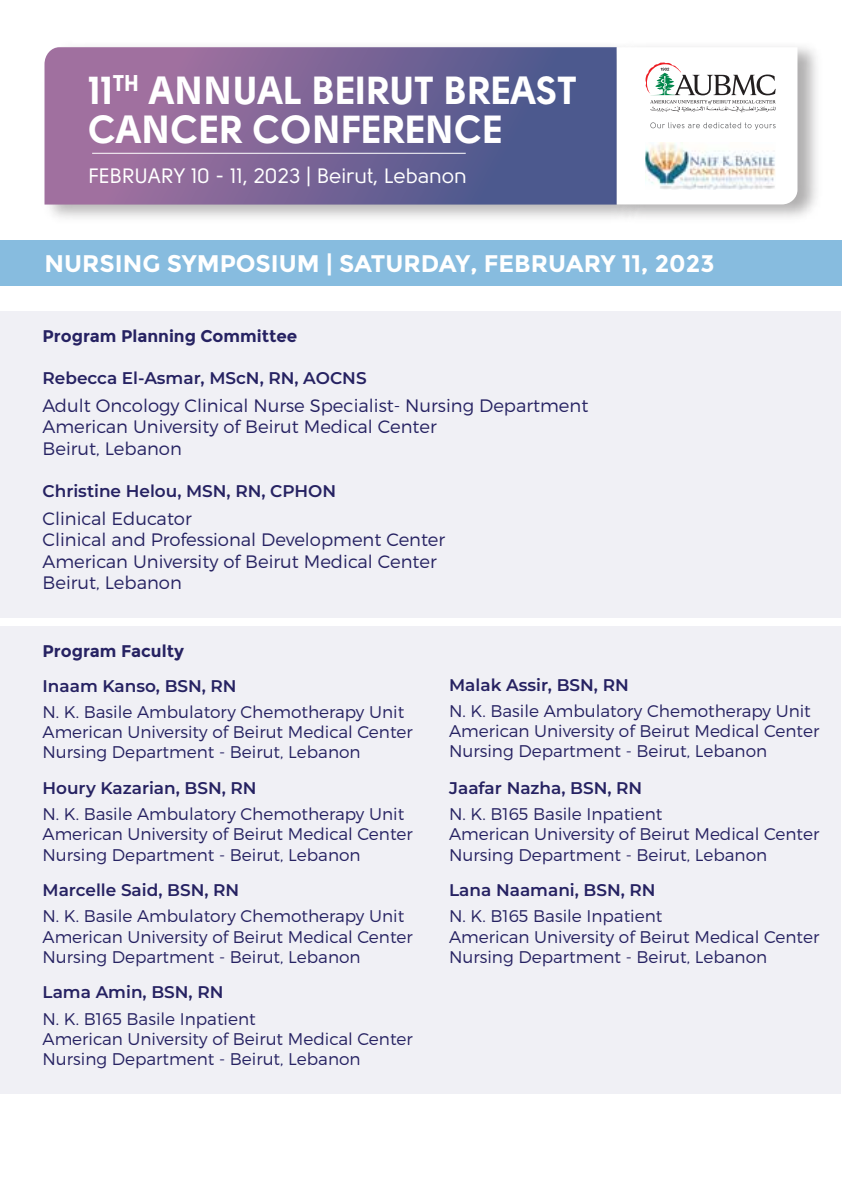
<style>
.page{position:relative;width:842px;height:1191px;background:#fff}
.page>*{position:absolute;margin:0;border:0;box-sizing:border-box;transform-origin:0 0}
.t1{font:900 39px/39px "Solomon";color:#fff}
.t2{font:700 24px "Montserrat";color:#fff}
.t3{font:20.8px "Solomon";color:#fff}
.t4{font:300 18px/21.6px "Montserrat";color:#262262}
.t5{font:300 17px/20.2px "Montserrat";color:#262262}
.t6{font:600 17px "Montserrat";color:#262262}
.t7{font:700 17px "Montserrat";color:#262262}
</style>
<div class="page">
<svg style="left:45px;top:47px;width:566px;height:157px;background:#786596"></svg>
<img style="left:611px;top:43px;width:206px;height:178px">
<svg style="left:617px;top:47px;width:180px;height:157px"></svg>
<img style="left:645px;top:142px;width:131px;height:48px">
<div style="left:0;top:240px;width:842px;height:45px;background:#87bcdf"></div>
<div style="left:0;top:311px;width:841px;height:306px;background:#f0f0f5"></div>
<div style="left:0;top:626px;width:841px;height:468px;background:#f0f0f5"></div>
<h1 class="t1" style="left:88px;top:70px;width:490px">11<sup>TH</sup> ANNUAL BEIRUT BREAST<br>CANCER CONFERENCE</h1>
<p class="t3" style="left:88px;top:164px;width:380px">FEBRUARY 10 - 11, 2023 | Beirut, Lebanon</p>
<h2 class="t2" style="left:44px;top:249px;width:672px">NURSING SYMPOSIUM | SATURDAY, FEBRUARY 11, 2023</h2>
<p class="t7" style="left:43px;top:326px;width:256px">Program Planning Committee</p>
<p class="t6" style="left:43px;top:366px;width:326px">Rebecca El-Asmar, MScN, RN, AOCNS</p>
<p class="t4" style="left:43px;top:394px;width:547px">Adult Oncology Clinical Nurse Specialist- Nursing Department<br>American University of Beirut Medical Center<br>Beirut, Lebanon</p>
<p class="t6" style="left:43px;top:479px;width:295px">Christine Helou, MSN, RN, CPHON</p>
<p class="t4" style="left:43px;top:507px;width:404px">Clinical Educator<br>Clinical and Professional Development Center<br>American University of Beirut Medical Center<br>Beirut, Lebanon</p>
<p class="t7" style="left:43px;top:640px;width:143px">Program Faculty</p>
<p class="t6" style="left:43px;top:674px;width:196px">Inaam Kanso, BSN, RN</p>
<p class="t5" style="left:43px;top:701px;width:372px">N. K. Basile Ambulatory Chemotherapy Unit<br>American University of Beirut Medical Center<br>Nursing Department - Beirut, Lebanon</p>
<p class="t6" style="left:43px;top:776px;width:216px">Houry Kazarian, BSN, RN</p>
<p class="t5" style="left:43px;top:803px;width:372px">N. K. Basile Ambulatory Chemotherapy Unit<br>American University of Beirut Medical Center<br>Nursing Department - Beirut, Lebanon</p>
<p class="t6" style="left:43px;top:878px;width:198px">Marcelle Said, BSN, RN</p>
<p class="t5" style="left:43px;top:906px;width:372px">N. K. Basile Ambulatory Chemotherapy Unit<br>American University of Beirut Medical Center<br>Nursing Department - Beirut, Lebanon</p>
<p class="t6" style="left:43px;top:980px;width:182px">Lama Amin, BSN, RN</p>
<p class="t5" style="left:43px;top:1008px;width:372px">N. K. B165 Basile Inpatient<br>American University of Beirut Medical Center<br>Nursing Department - Beirut, Lebanon</p>
<p class="t6" style="left:449px;top:673px;width:181px">Malak Assir, BSN, RN</p>
<p class="t5" style="left:449px;top:700px;width:372px">N. K. Basile Ambulatory Chemotherapy Unit<br>American University of Beirut Medical Center<br>Nursing Department - Beirut, Lebanon</p>
<p class="t6" style="left:449px;top:776px;width:195px">Jaafar Nazha, BSN, RN</p>
<p class="t5" style="left:449px;top:803px;width:372px">N. K. B165 Basile Inpatient<br>American University of Beirut Medical Center<br>Nursing Department - Beirut, Lebanon</p>
<p class="t6" style="left:449px;top:878px;width:208px">Lana Naamani, BSN, RN</p>
<p class="t5" style="left:449px;top:905px;width:372px">N. K. B165 Basile Inpatient<br>American University of Beirut Medical Center<br>Nursing Department - Beirut, Lebanon</p>
</div>
